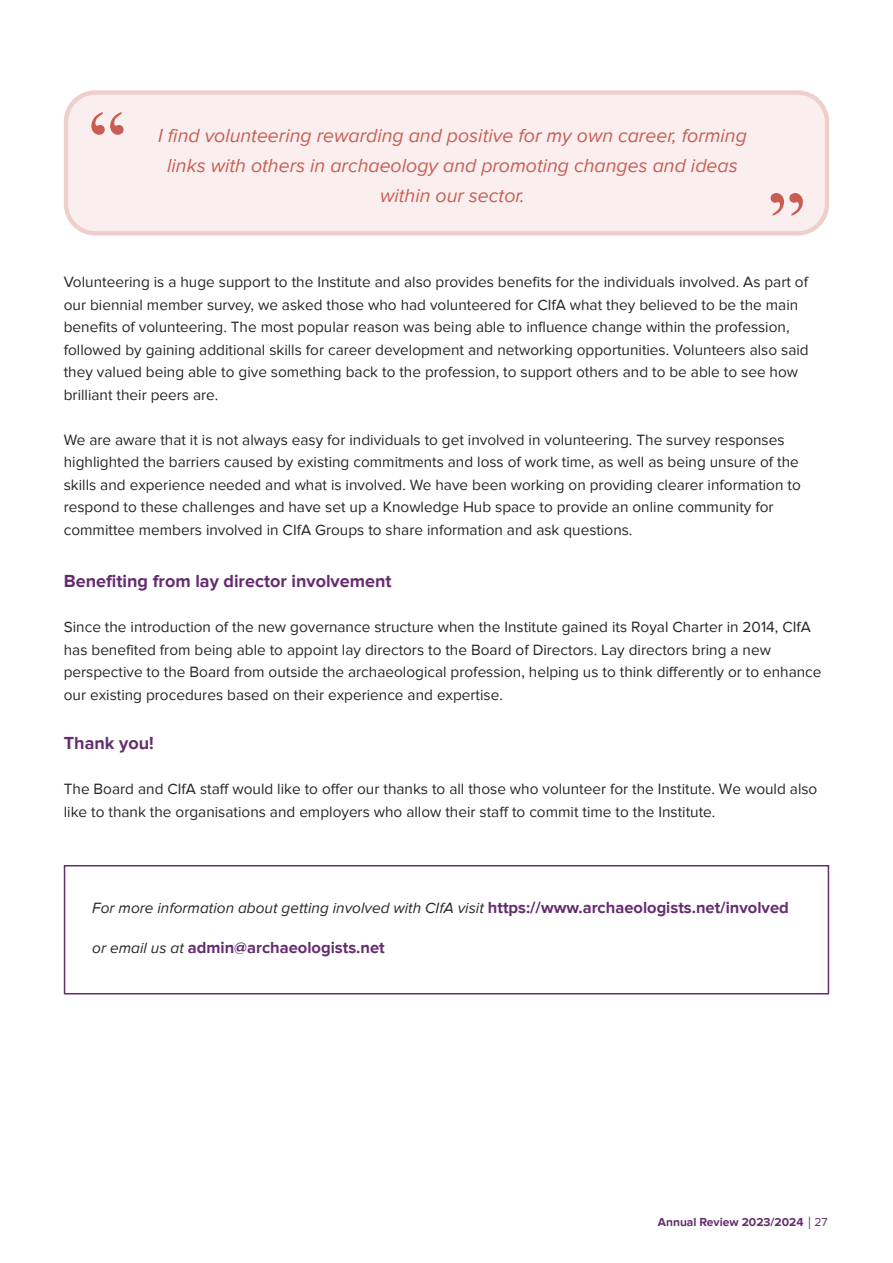
<style>
.page{position:relative;width:893px;height:1263px;background:#fff}
.page>*{position:absolute;margin:0;border:0;box-sizing:border-box;transform-origin:0 0}
.t1{font:90px "Times New Roman";color:#c95d54}
.t2{font:italic 19.5px/30px "Proxima Nova";color:#c95d54;text-align:center}
.t3{font:700 18px "Proxima Nova";color:#652d6f}
.t4{font:700 16.5px "Proxima Nova";color:#652d6f}
.t5{font:15.3px/22.5px "Proxima Nova";color:#272627}
.t6{font:italic 15.3px "Proxima Nova";color:#272627}
.t7{font:700 12px "Proxima Nova";color:#652d6f}
.s1{font-weight:700;font-style:normal;font-size:16.5px;color:#652d6f}
.s2{font-weight:400;font-style:italic;font-size:15.3px;color:#272627}
.s3{font-weight:400}
</style>
<div class="page">
<div style="left:64px;top:865px;width:765px;height:129px;border:2px solid #652d6f"></div>
<svg style="left:64px;top:90px;width:765px;height:146px"></svg>
<h1 class="t1" style="left:83px;top:93px;width:50px">‘‘</h1>
<p class="t2" style="left:158px;top:121px;width:590px">I find volunteering rewarding and positive for my own career, forming</p>
<p class="t2" style="left:167px;top:151px;width:572px">links with others in archaeology and promoting changes and ideas within our sector.</p>
<h1 class="t1" style="left:811px;top:235px;width:50px;rotate:-180deg">‘‘</h1>
<p class="t5" style="left:64px;top:271px;width:746px">Volunteering is a huge support to the Institute and also provides benefits for the individuals involved. As part of our biennial member survey, we asked those who had volunteered for CIfA what they believed to be the main benefits of volunteering. The most popular reason was being able to influence change within the profession, followed by gaining additional skills for career development and networking opportunities. Volunteers also said they valued being able to give something back to the profession, to support others and to be able to see how brilliant their peers are.</p>
<p class="t5" style="left:64px;top:429px;width:739px">We are aware that it is not always easy for individuals to get involved in volunteering. The survey responses highlighted the barriers caused by existing commitments and loss of work time, as well as being unsure of the skills and experience needed and what is involved. We have been working on providing clearer information to respond to these challenges and have set up a Knowledge Hub space to provide an online community for committee members involved in CIfA Groups to share information and ask questions.</p>
<p class="t3" style="left:64px;top:571px;width:329px">Benefiting from lay director involvement</p>
<p class="t5" style="left:64px;top:616px;width:759px">Since the introduction of the new governance structure when the Institute gained its Royal Charter in 2014, CIfA has benefited from being able to appoint lay directors to the Board of Directors. Lay directors bring a new perspective to the Board from outside the archaeological profession, helping us to think differently or to enhance our existing procedures based on their experience and expertise.</p>
<p class="t3" style="left:64px;top:733px;width:91px">Thank you!</p>
<p class="t5" style="left:64px;top:778px;width:755px">The Board and CIfA staff would like to offer our thanks to all those who volunteer for the Institute. We would also like to thank the organisations and employers who allow their staff to commit time to the Institute.</p>
<p class="t6" style="left:92px;top:899px;width:698px">For more information about getting involved with CIfA visit <span class="s1">https://www.archaeologists.net/involved</span></p>
<p class="t4" style="left:92px;top:937px;width:294px"><span class="s2">or email us at</span> admin@archaeologists.net</p>
<p class="t7" style="left:658px;top:1215px;width:171px">Annual Review 2023/2024 <span class="s3">27</span></p>
</div>
